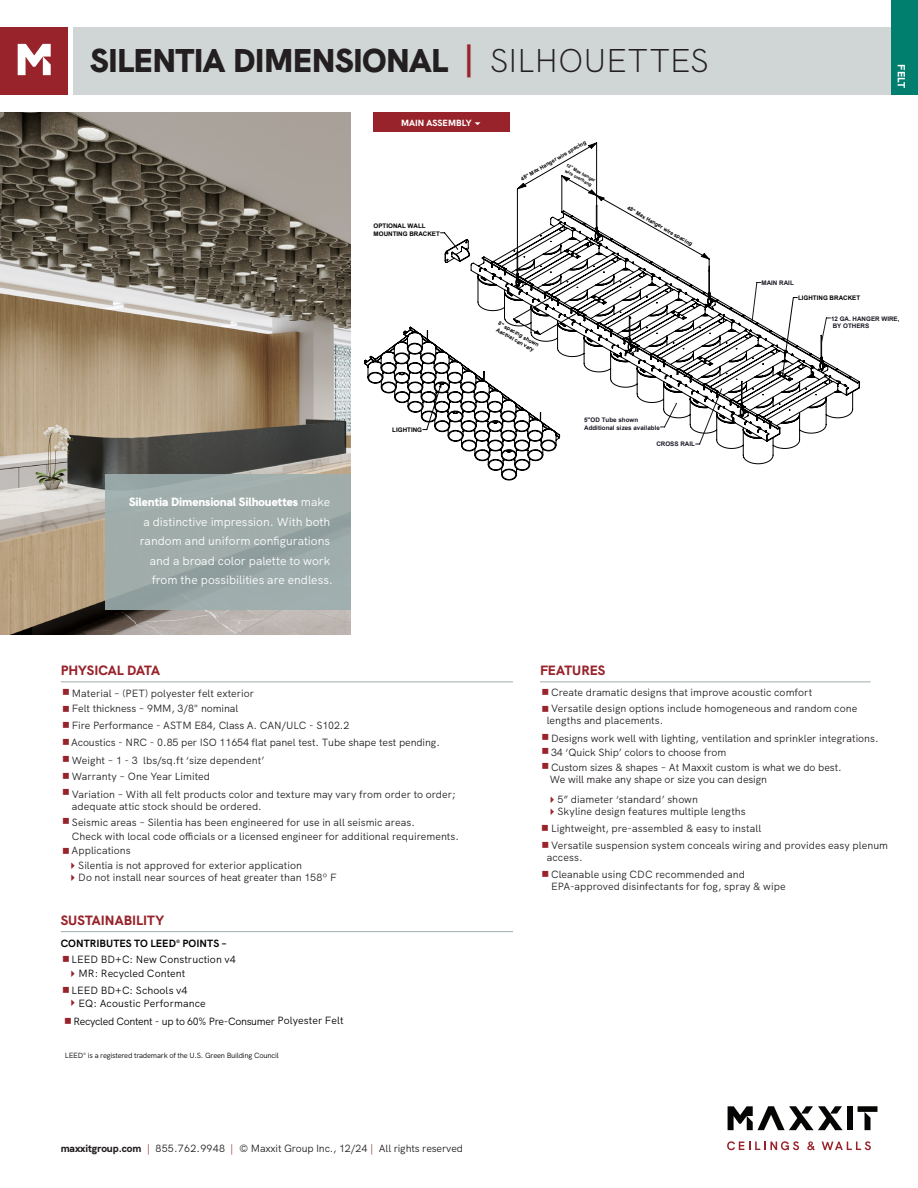
<style>
.page{position:relative;width:918px;height:1188px;background:#fff}
.page>*{position:absolute;margin:0;border:0;box-sizing:border-box;transform-origin:0 0}
.t1{font:900 33px "HK Grotesk";letter-spacing:-.015em;color:#231f20}
.t2{font:800 13.5px "HK Grotesk";color:#98232b}
.t3{font:12px/19.5px "HK Grotesk";color:#fff;text-align:right}
.t4{font:10.5px/12px "HK Grotesk";letter-spacing:.005em;color:#231f20}
.t5{font:10.5px/16.4px "HK Grotesk";letter-spacing:.005em;color:#000}
.t6{font:800 10.5px "HK Grotesk";color:#fff}
.t7{font:800 9px "HK Grotesk";letter-spacing:.005em;color:#fff}
.t8{font:7.5px "HK Grotesk";letter-spacing:-.03em;color:#000}
.t9{font:700 6.3px/7.5px "Arial";color:#191924}
.t10{font:700 6.3px/7.5px "Arial";color:#000}
.t11{font:700 5.4px/6.6px "Arial";color:#000}
.t12{font:700 4.5px/5.7px "Arial";color:#000;text-align:center}
.t13{font:3.3px "HK Grotesk";color:#000}
.s1{font-weight:800;color:#98232b}
.s2{font-weight:300}
.s3{font-weight:900}
.s4{font-weight:700}
.s5{font-weight:800}
.s6{color:#98232b}
</style>
<div class="page">
<div style="left:847px;top:1106px;width:6px;height:24px;background:#050504"></div>
<svg style="left:858px;top:1106px;width:19px;height:24px"></svg>
<svg style="left:728px;top:1106px;width:115px;height:24px"></svg>
<svg style="left:727px;top:1141px;width:72px;height:9px"></svg>
<svg style="left:807px;top:1141px;width:8px;height:9px"></svg>
<svg style="left:822px;top:1141px;width:49px;height:9px"></svg>
<img style="left:0;top:112px;width:351px;height:522px">
<div style="left:105px;top:474px;width:246px;height:135px;background:#9daeae"></div>
<svg style="left:364px;top:143px;width:398px;height:337px"></svg>
<svg style="left:445px;top:205px;width:415px;height:259px"></svg>
<div style="left:373px;top:112px;width:137px;height:20px;background:#98232b"></div>
<div style="left:73px;top:27px;width:845px;height:67px;background:#d0d5d6"></div>
<svg style="left:0;top:27px;width:68px;height:67px;background:#a7434a"></svg>
<div style="left:891px;top:0;width:27px;height:94px;background:#007e6e"></div>
<hr style="left:540px;top:681px;width:331px;height:1px;background:#9daeae">
<hr style="left:61px;top:681px;width:452px;height:1px;background:#9daeae">
<hr style="left:61px;top:931px;width:452px;height:1px;background:#9daeae">
<p class="t1" style="left:90px;top:35px;width:620px">SILENTIA DIMENSIONAL <span class="s1">|</span> <span class="s2">SILHOUETTES</span></p>
<p class="t3" style="left:129px;top:491px;width:205px"><span class="s3">Silentia Dimensional Silhouettes</span> make a distinctive impression. With both random and uniform configurations and a broad color palette to work from the possibilities are endless.</p>
<p class="t7" style="left:401px;top:116px;width:72px">MAIN ASSEMBLY</p>
<p class="t10" style="left:374px;top:222px;width:68px">OPTIONAL WALL<br>MOUNTING BRACKET</p>
<p class="t11" style="left:520px;top:176px;width:76px;rotate:-30deg">48" Max Hanger wire spacing</p>
<p class="t12" style="left:568px;top:162px;width:35px;rotate:30deg">12" Max hanger wire overhang</p>
<p class="t11" style="left:629px;top:204px;width:76px;rotate:30deg">48" Max Hanger wire spacing</p>
<p class="t10" style="left:392px;top:426px;width:31px">LIGHTING</p>
<p class="t11" style="left:500px;top:320px;width:47px;rotate:30deg">8" spacing shown<br>Aactual can vary</p>
<p class="t9" style="left:584px;top:417px;width:77px">5"OD Tube shown<br>Additional sizes available</p>
<p class="t9" style="left:656px;top:441px;width:40px">CROSS RAIL</p>
<p class="t6" style="left:910px;top:64px;width:25px;rotate:90deg">FELT</p>
<p class="t9" style="left:762px;top:279px;width:34px">MAIN RAIL</p>
<p class="t10" style="left:798px;top:294px;width:64px">LIGHTING BRACKET</p>
<p class="t9" style="left:831px;top:315px;width:70px">12 GA. HANGER WIRE,<br>BY OTHERS</p>
<p class="t2" style="left:61px;top:660px;width:101px">PHYSICAL DATA</p>
<p class="t4" style="left:72px;top:684px;width:184px;line-height:15.5px">Material – (PET) polyester felt exterior<br>Felt thickness – 9MM, 3/8" nominal</p>
<p class="t4" style="left:71px;top:716px;width:370px;line-height:16.8px">Fire Performance - ASTM E84, Class A. CAN/ULC - S102.2<br>Acoustics - NRC - 0.85 per ISO 11654 flat panel test. Tube shape test pending.</p>
<p class="t4" style="left:72px;top:750px;width:385px;line-height:17.1px">Weight – 1 - 3 lbs/sq.ft ‘size dependent’<br>Warranty – One Year Limited<br>Variation – With all felt products color and texture may vary from order to order;</p>
<p class="t4" style="left:72px;top:797px;width:345px;line-height:16px">adequate attic stock should be ordered.<br>Seismic areas – Silentia has been engineered for use in all seismic areas.</p>
<p class="t4" style="left:71px;top:828px;width:389px;line-height:14.4px">Check with local code officials or a licensed engineer for additional requirements.<br>Applications</p>
<p class="t4" style="left:78px;top:859px;width:225px">Silentia is not approved for exterior application</p>
<p class="t4" style="left:78px;top:871px;width:260px">Do not install near sources of heat greater than 158º F</p>
<p class="t2" style="left:61px;top:910px;width:105px">SUSTAINABILITY</p>
<p class="t5" style="left:71px;top:934px;width:166px;text-indent:-11px"><span class="s4">CONTRIBUTES TO LEED</span><sup>®</sup> <span class="s4">POINTS –<br></span>LEED BD+C: New Construction v4</p>
<p class="t5" style="left:71px;top:965px;width:117px;text-align:center">MR: Recycled Content<br>LEED BD+C: Schools v4</p>
<p class="t5" style="left:74px;top:994px;width:272px;line-height:17.7px;text-indent:5px">EQ: Acoustic Performance<br>Recycled Content - up to 60% Pre-Consumer Polyester Felt</p>
<p class="t8" style="left:65px;top:1049px;width:20px">LEED</p>
<p class="t13" style="left:83px;top:1052px;width:5px">®</p>
<p class="t8" style="left:88px;top:1049px;width:192px">is a registered trademark of the U.S. Green Building Council</p>
<p class="t4" style="left:61px;top:1142px;width:404px"><span class="s5">maxxitgroup.com</span> <span class="s6">|</span> 855.762.9948 <span class="s6">|</span> © Maxxit Group Inc., 12/24 <span class="s6">|</span> All rights reserved</p>
<p class="t2" style="left:540px;top:660px;width:67px">FEATURES</p>
<p class="t4" style="left:551px;top:685px;width:263px">Create dramatic designs that improve acoustic comfort</p>
<p class="t4" style="left:547px;top:702px;width:312px;text-indent:4px">Versatile design options include homogeneous and random cone lengths and placements.</p>
<p class="t4" style="left:551px;top:730px;width:329px;line-height:14.7px">Designs work well with lighting, ventilation and sprinkler integrations.<br>34 ‘Quick Ship’ colors to choose from<br>Custom sizes &amp; shapes – At Maxxit custom is what we do best.</p>
<p class="t4" style="left:550px;top:772px;width:219px">We will make any shape or size you can design</p>
<p class="t4" style="left:557px;top:793px;width:142px">5” diameter ‘standard’ shown</p>
<p class="t4" style="left:557px;top:805px;width:190px">Skyline design features multiple lengths</p>
<p class="t4" style="left:551px;top:822px;width:212px">Lightweight, pre-assembled &amp; easy to install</p>
<p class="t4" style="left:547px;top:838px;width:343px;text-indent:4px">Versatile suspension system conceals wiring and provides easy plenum access.</p>
<p class="t4" style="left:551px;top:867px;width:236px">Cleanable using CDC recommended and<br>EPA-approved disinfectants for fog, spray &amp; wipe</p>
</div>
